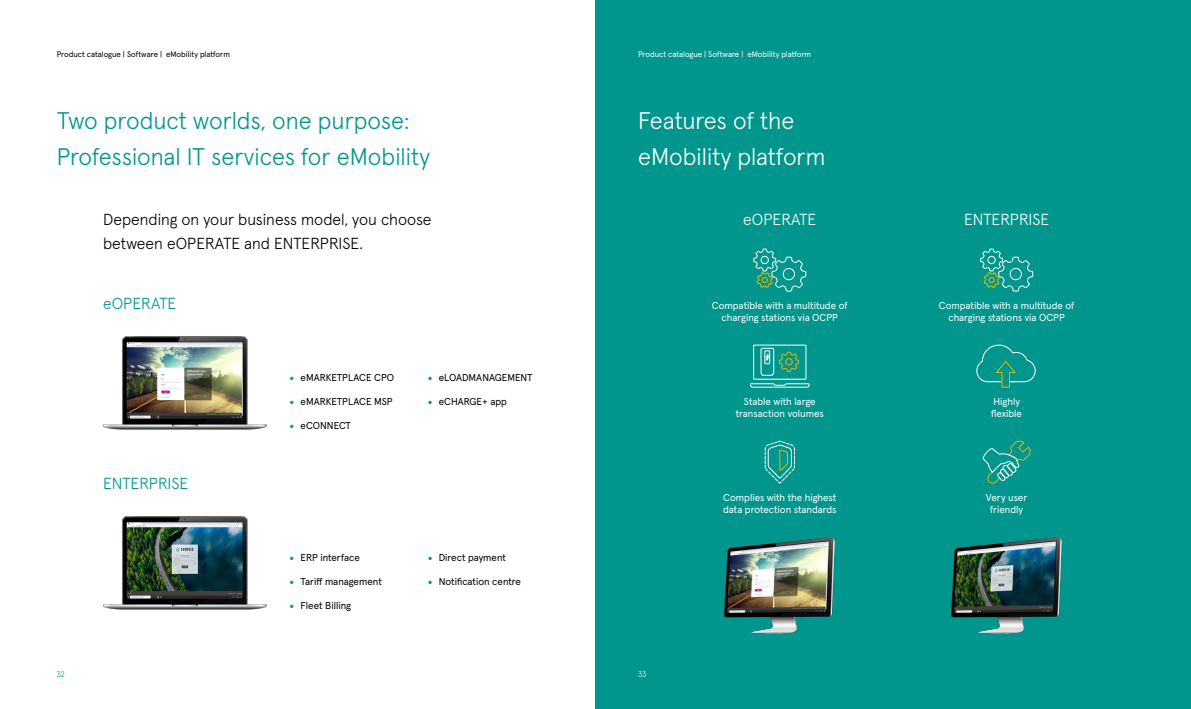
<style>
.page{position:relative;width:1191px;height:709px;background:#fff}
.page>*{position:absolute;margin:0;border:0;box-sizing:border-box;transform-origin:0 0}
.t1{font:300 24px/36px "Apercu Pro";color:#00968d}
.t2{font:300 24px/36px "Apercu Pro";color:#fff}
.t3{font:300 16px/24px "Apercu Pro";color:#000}
.t4{font:300 16px "Apercu Pro";letter-spacing:-.005em;color:#00968d}
.t5{font:300 16px "Apercu Pro";letter-spacing:-.005em;color:#fff}
.t6{font:10px/12px "Apercu Pro";color:#fff;text-align:center}
.t7{font:10px "Apercu Pro";color:#000}
.t8{font:8px "Apercu Pro";color:#000}
.t9{font:8px "Apercu Pro";color:#fff}
.t10{font:300 8px "Apercu Pro";color:#00968d}
.t11{font:300 8px "Apercu Pro";color:#fff}
.s1{font-size:20px;color:#00968d}
</style>
<div class="page">
<div style="left:595px;top:0;width:596px;height:709px;background:#00968d"></div>
<img style="left:103px;top:516px;width:164px;height:94px">
<img style="left:103px;top:336px;width:164px;height:94px">
<img style="left:951px;top:537px;width:111px;height:97px">
<img style="left:724px;top:537px;width:111px;height:97px">
<svg style="left:753px;top:248px;width:53px;height:43px"></svg>
<svg style="left:976px;top:345px;width:59px;height:42px"></svg>
<svg style="left:764px;top:440px;width:31px;height:44px"></svg>
<svg style="left:982px;top:440px;width:49px;height:43px"></svg>
<svg style="left:750px;top:344px;width:59px;height:43px"></svg>
<svg style="left:980px;top:248px;width:53px;height:43px"></svg>
<p class="t8" style="left:57px;top:48px;width:175px">Product catalogue | Software | eMobility platform</p>
<p class="t9" style="left:638px;top:48px;width:175px">Product catalogue | Software | eMobility platform</p>
<h1 class="t1" style="left:57px;top:100px;width:375px">Two product worlds, one purpose:<br>Professional IT services for eMobility</h1>
<h2 class="t3" style="left:103px;top:206px;width:330px">Depending on your business model, you choose between eOPERATE and ENTERPRISE.</h2>
<h2 class="t4" style="left:103px;top:291px;width:75px">eOPERATE</h2>
<h2 class="t4" style="left:103px;top:471px;width:87px">ENTERPRISE</h2>
<p class="t7" style="left:288px;top:370px;width:107px"><span class="s1">•</span> eMARKETPLACE CPO</p>
<p class="t7" style="left:288px;top:394px;width:106px"><span class="s1">•</span> eMARKETPLACE MSP</p>
<p class="t7" style="left:288px;top:418px;width:64px"><span class="s1">•</span> eCONNECT</p>
<p class="t7" style="left:427px;top:370px;width:107px"><span class="s1">•</span> eLOADMANAGEMENT</p>
<p class="t7" style="left:427px;top:394px;width:82px"><span class="s1">•</span> eCHARGE+ app</p>
<p class="t7" style="left:288px;top:550px;width:73px"><span class="s1">•</span> ERP interface</p>
<p class="t7" style="left:288px;top:574px;width:95px"><span class="s1">•</span> Tariff management</p>
<p class="t7" style="left:288px;top:598px;width:64px"><span class="s1">•</span> Fleet Billing</p>
<p class="t7" style="left:427px;top:550px;width:81px"><span class="s1">•</span> Direct payment</p>
<p class="t7" style="left:427px;top:574px;width:96px"><span class="s1">•</span> Notification centre</p>
<h1 class="t2" style="left:638px;top:100px;width:189px">Features of the eMobility platform</h1>
<h2 class="t5" style="left:743px;top:207px;width:75px">eOPERATE</h2>
<h2 class="t5" style="left:964px;top:207px;width:87px">ENTERPRISE</h2>
<p class="t6" style="left:712px;top:298px;width:137px">Compatible with a multitude of charging stations via OCPP</p>
<p class="t6" style="left:938px;top:298px;width:137px">Compatible with a multitude of charging stations via OCPP</p>
<p class="t6" style="left:736px;top:394px;width:89px">Stable with large transaction volumes</p>
<p class="t6" style="left:723px;top:490px;width:115px;text-align:left">Complies with the highest data protection standards</p>
<p class="t6" style="left:991px;top:394px;width:32px;text-align:left">Highly flexible</p>
<p class="t6" style="left:986px;top:490px;width:43px">Very user friendly</p>
<p class="t10" style="left:57px;top:667px;width:10px">32</p>
<p class="t11" style="left:638px;top:667px;width:10px">33</p>
</div>
